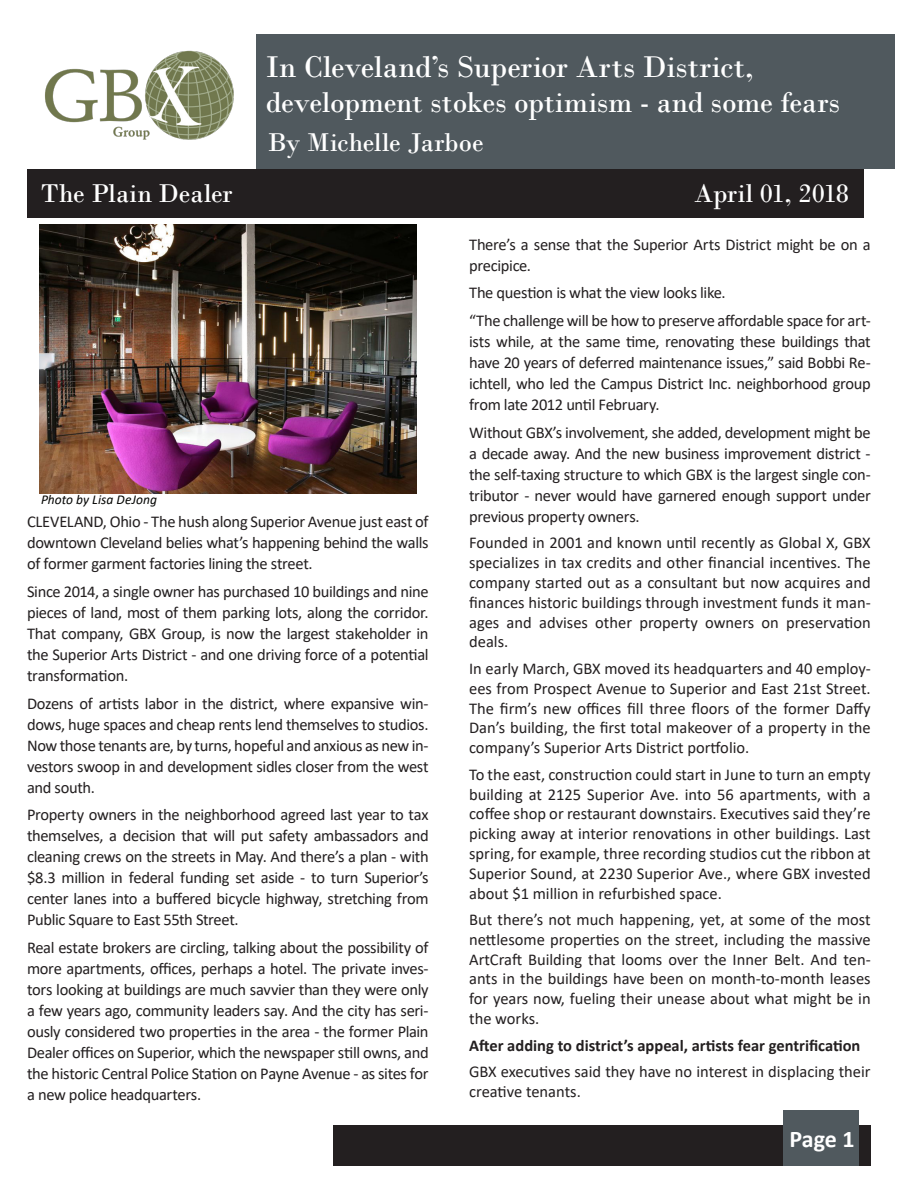
<style>
.page{position:relative;width:918px;height:1188px;background:#fff}
.page>*{position:absolute;margin:0;border:0;box-sizing:border-box;transform-origin:0 0}
.t1{font:31.5px "Bodoni";color:#fff}
.t2{font:30px "Bodoni";letter-spacing:-.01em;color:#fff}
.t3{font:27px "Bodoni";letter-spacing:-.005em;color:#fff}
.t4{font:700 24px "Calibri";color:#fff}
.t5{font:16.5px/21px "Calibri";letter-spacing:-.02em;color:#231f20;text-align:justify}
.t6{font:16.5px/19.8px "Calibri";color:#231f20}
.t7{font:700 16.5px "Calibri";color:#231f20}
.t8{font:italic 13.5px "Calibri";letter-spacing:.005em;color:#040503}
</style>
<div class="page">
<div style="left:256px;top:35px;width:638px;height:134px;background:#50595e"></div>
<div style="left:27px;top:169px;width:837px;height:49px;background:#231f20"></div>
<img style="left:45px;top:50px;width:189px;height:90px">
<div style="left:333px;top:1125px;width:538px;height:41px;background:#231f20"></div>
<div style="left:783px;top:1110px;width:76px;height:56px;background:#50595e"></div>
<img style="left:40px;top:224px;width:376px;height:269px">
<p class="t3" style="left:41px;top:177px;width:193px">The Plain Dealer</p>
<p class="t1" style="left:266px;top:48px;width:490px">In Cleveland’s Superior Arts District,</p>
<p class="t2" style="left:266px;top:85px;width:576px">development stokes optimism - and some fears</p>
<p class="t3" style="left:268px;top:126px;width:217px">By Michelle Jarboe</p>
<p class="t3" style="left:694px;top:177px;width:156px">April 01, 2018</p>
<p class="t8" style="left:41px;top:490px;width:117px">Photo by Lisa DeJong</p>
<p class="t5" style="left:27px;top:511px;width:403px">CLEVELAND, Ohio - The hush along Superior Avenue just east of downtown Cleveland belies what’s happening behind the walls of former garment factories lining the street.</p>
<p class="t5" style="left:27px;top:581px;width:403px">Since 2014, a single owner has purchased 10 buildings and nine pieces of land, most of them parking lots, along the corridor.<br>That company, GBX Group, is now the largest stakeholder in the Superior Arts District - and one driving force of a potential transformation.</p>
<p class="t5" style="left:27px;top:692px;width:403px">Dozens of artists labor in the district, where expansive win&shy;dows, huge spaces and cheap rents lend themselves to studios.<br>Now those tenants are, by turns, hopeful and anxious as new in&shy;vestors swoop in and development sidles closer from the west and south.</p>
<p class="t5" style="left:27px;top:804px;width:403px">Property owners in the neighborhood agreed last year to tax themselves, a decision that will put safety ambassadors and cleaning crews on the streets in May. And there’s a plan - with $8.3 million in federal funding set aside - to turn Superior’s center lanes into a buffered bicycle highway, stretching from Public Square to East 55th Street.</p>
<p class="t5" style="left:27px;top:937px;width:403px">Real estate brokers are circling, talking about the possibility of more apartments, offices, perhaps a hotel. The private inves&shy;tors looking at buildings are much savvier than they were only a few years ago, community leaders say. And the city has seri&shy;ously considered two properties in the area - the former Plain Dealer offices on Superior, which the newspaper still owns, and the historic Central Police Station on Payne Avenue - as sites for a new police headquarters.</p>
<p class="t5" style="left:469px;top:233px;width:403px">There’s a sense that the Superior Arts District might be on a precipice.</p>
<p class="t5" style="left:469px;top:282px;width:258px">The question is what the view looks like.</p>
<p class="t5" style="left:469px;top:310px;width:403px">“The challenge will be how to preserve affordable space for art&shy;ists while, at the same time, renovating these buildings that have 20 years of deferred maintenance issues,” said Bobbi Re&shy;ichtell, who led the Campus District Inc. neighborhood group from late 2012 until February.</p>
<p class="t5" style="left:469px;top:422px;width:403px">Without GBX’s involvement, she added, development might be a decade away. And the new business improvement district - the self-taxing structure to which GBX is the largest single con&shy;tributor - never would have garnered enough support under previous property owners.</p>
<p class="t5" style="left:469px;top:533px;width:403px;line-height:19.8px">Founded in 2001 and known until recently as Global X, GBX specializes in tax credits and other financial incentives. The company started out as a consultant but now acquires and finances historic buildings through investment funds it man&shy;ages and advises other property owners on preservation deals.</p>
<p class="t5" style="left:469px;top:658px;width:403px;line-height:19.8px">In early March, GBX moved its headquarters and 40 employ&shy;ees from Prospect Avenue to Superior and East 21st Street.<br>The firm’s new offices fill three floors of the former Daffy Dan’s building, the first total makeover of a property in the company’s Superior Arts District portfolio.</p>
<p class="t5" style="left:469px;top:764px;width:403px;line-height:19.8px">To the east, construction could start in June to turn an empty building at 2125 Superior Ave. into 56 apartments, with a coffee shop or restaurant downstairs. Executives said they’re picking away at interior renovations in other buildings. Last spring, for example, three recording studios cut the ribbon at Superior Sound, at 2230 Superior Ave., where GBX invested about $1 million in refurbished space.</p>
<p class="t5" style="left:469px;top:909px;width:403px;line-height:19.8px">But there’s not much happening, yet, at some of the most nettlesome properties on the street, including the massive ArtCraft Building that looms over the Inner Belt. And ten&shy;ants in the buildings have been on month-to-month leases for years now, fueling their unease about what might be in the works.</p>
<p class="t7" style="left:469px;top:1034px;width:393px">After adding to district’s appeal, artists fear gentrification</p>
<p class="t6" style="left:469px;top:1061px;width:403px">GBX executives said they have no interest in displacing their creative tenants.</p>
<p class="t4" style="left:789px;top:1122px;width:67px">Page 1</p>
</div>
